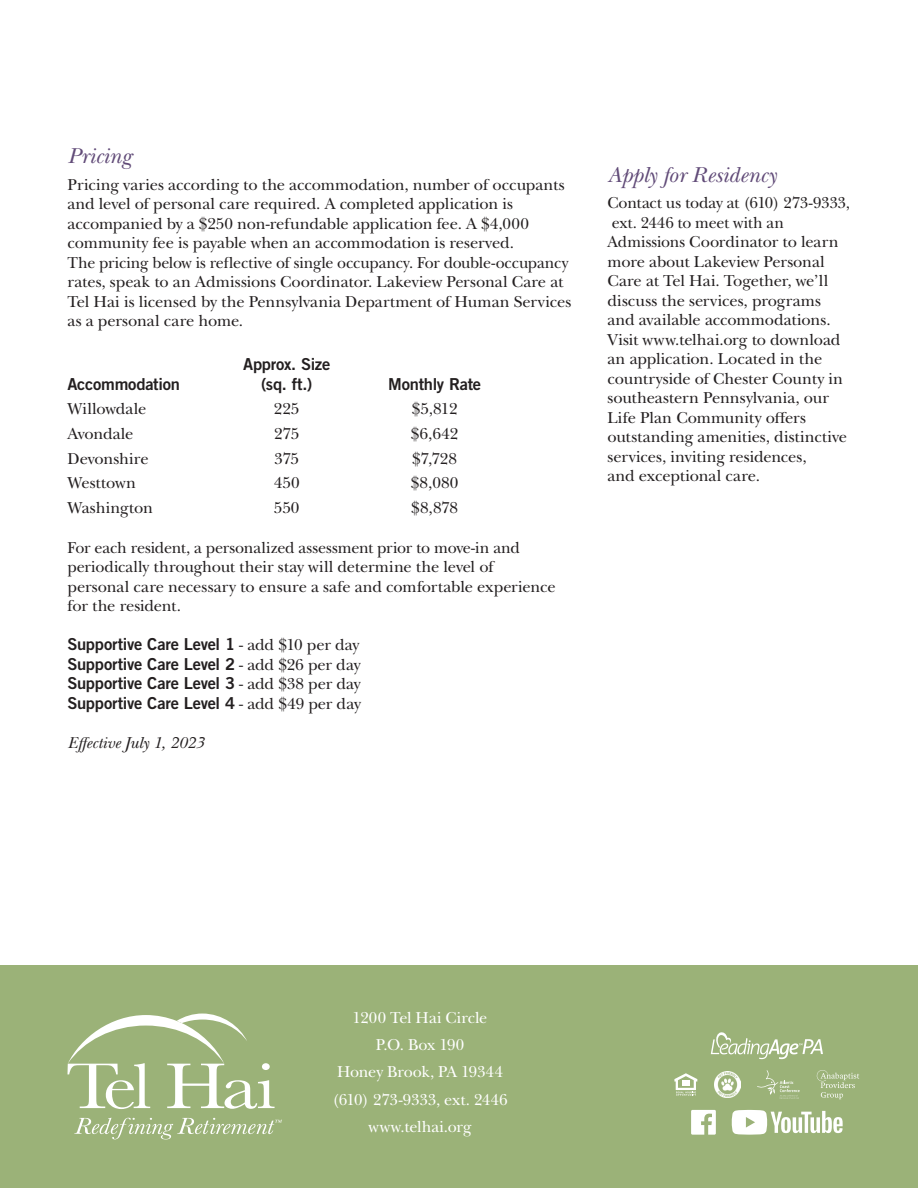
<style>
.page{position:relative;width:918px;height:1188px;background:#fff}
.page>*{position:absolute;margin:0;border:0;box-sizing:border-box;transform-origin:0 0}
.t1{font:italic 22.5px "New Baskerville ITC Pro";letter-spacing:-.005em;color:#614b78}
.t2{font:16.5px/19.5px "New Baskerville ITC Pro";letter-spacing:-.005em;color:#231f20}
.t3{font:16.5px/19.5px "Trade Gothic LT Std Bd 2";letter-spacing:-.015em;color:#231f20;text-align:center}
.t4{font:16.5px/27.5px "New Baskerville ITC Pro";letter-spacing:-.005em;color:#fff;text-align:center}
.t5{font:italic 16.5px "New Baskerville ITC Pro";letter-spacing:-.005em;color:#231f20}
.s1{font-family:"New Baskerville ITC Pro"}
</style>
<div class="page">
<div style="left:0;top:965px;width:918px;height:223px;background:#9bb278"></div>
<svg style="left:74px;top:1118px;width:208px;height:21px"></svg>
<svg style="left:68px;top:1014px;width:207px;height:95px"></svg>
<svg style="left:674px;top:1073px;width:23px;height:23px"></svg>
<svg style="left:757px;top:1070px;width:43px;height:29px"></svg>
<svg style="left:817px;top:1070px;width:42px;height:29px"></svg>
<svg style="left:711px;top:1032px;width:112px;height:27px"></svg>
<svg style="left:691px;top:1110px;width:25px;height:25px"></svg>
<svg style="left:732px;top:1110px;width:111px;height:25px"></svg>
<img style="left:714px;top:1072px;width:26px;height:26px">
<h1 class="t1" style="left:68px;top:143px;width:65px">Pricing</h1>
<p class="t2" style="left:67px;top:175px;width:505px">Pricing varies according to the accommodation, number of occupants and level of personal care required. A completed application is accompanied by a $250 non-refundable application fee. A $4,000 community fee is payable when an accommodation is reserved.<br>The pricing below is reflective of single occupancy. For double-occupancy rates, speak to an Admissions Coordinator. Lakeview Personal Care at Tel Hai is licensed by the Pennsylvania Department of Human Services as a personal care home.</p>
<p class="t3" style="left:67px;top:374px;width:114px">Accommodation</p>
<p class="t3" style="left:243px;top:354px;width:89px">Approx. Size (sq. ft.)</p>
<p class="t3" style="left:388px;top:374px;width:95px">Monthly Rate</p>
<p class="t2" style="left:67px;top:400px;width:80px">Willowdale</p>
<p class="t2" style="left:274px;top:400px;width:27px">225</p>
<p class="t2" style="left:412px;top:400px;width:47px">$5,812</p>
<p class="t2" style="left:67px;top:424px;width:68px">Avondale</p>
<p class="t2" style="left:274px;top:424px;width:27px">275</p>
<p class="t2" style="left:411px;top:424px;width:49px">$6,642</p>
<p class="t2" style="left:67px;top:449px;width:83px">Devonshire</p>
<p class="t2" style="left:274px;top:449px;width:26px">375</p>
<p class="t2" style="left:412px;top:449px;width:46px">$7,728</p>
<p class="t2" style="left:67px;top:473px;width:70px">Westtown</p>
<p class="t2" style="left:274px;top:473px;width:27px">450</p>
<p class="t2" style="left:411px;top:473px;width:49px">$8,080</p>
<p class="t2" style="left:67px;top:498px;width:87px">Washington</p>
<p class="t2" style="left:274px;top:498px;width:27px">550</p>
<p class="t2" style="left:411px;top:498px;width:48px">$8,878</p>
<p class="t2" style="left:67px;top:538px;width:490px">For each resident, a personalized assessment prior to move-in and periodically throughout their stay will determine the level of personal care necessary to ensure a safe and comfortable experience for the resident.</p>
<p class="t3" style="left:67px;top:634px;width:295px;text-align:justify">Supportive Care Level 1 <span class="s1">- add $10 per day </span>Supportive Care Level 2 <span class="s1">- add $26 per day </span>Supportive Care Level 3 <span class="s1">- add $38 per day </span>Supportive Care Level 4 <span class="s1">- add $49 per day</span></p>
<p class="t5" style="left:67px;top:733px;width:138px">Effective July 1, 2023</p>
<h1 class="t1" style="left:608px;top:162px;width:171px">Apply for Residency</h1>
<p class="t2" style="left:608px;top:194px;width:244px">Contact us today at (610) 273-9333, ext. 2446 to meet with an<br>Admissions Coordinator to learn more about Lakeview Personal<br>Care at Tel Hai. Together, we’ll discuss the services, programs and available accommodations.<br>Visit www.telhai.org to download an application. Located in the countryside of Chester County in southeastern Pennsylvania, our<br>Life Plan Community offers outstanding amenities, distinctive services, inviting residences,<br>and exceptional care.</p>
<p class="t4" style="left:332px;top:1004px;width:177px">1200 Tel Hai Circle<br>P.O. Box 190<br>Honey Brook, PA 19344 (610) 273-9333, ext. 2446 www.telhai.org</p>
</div>
